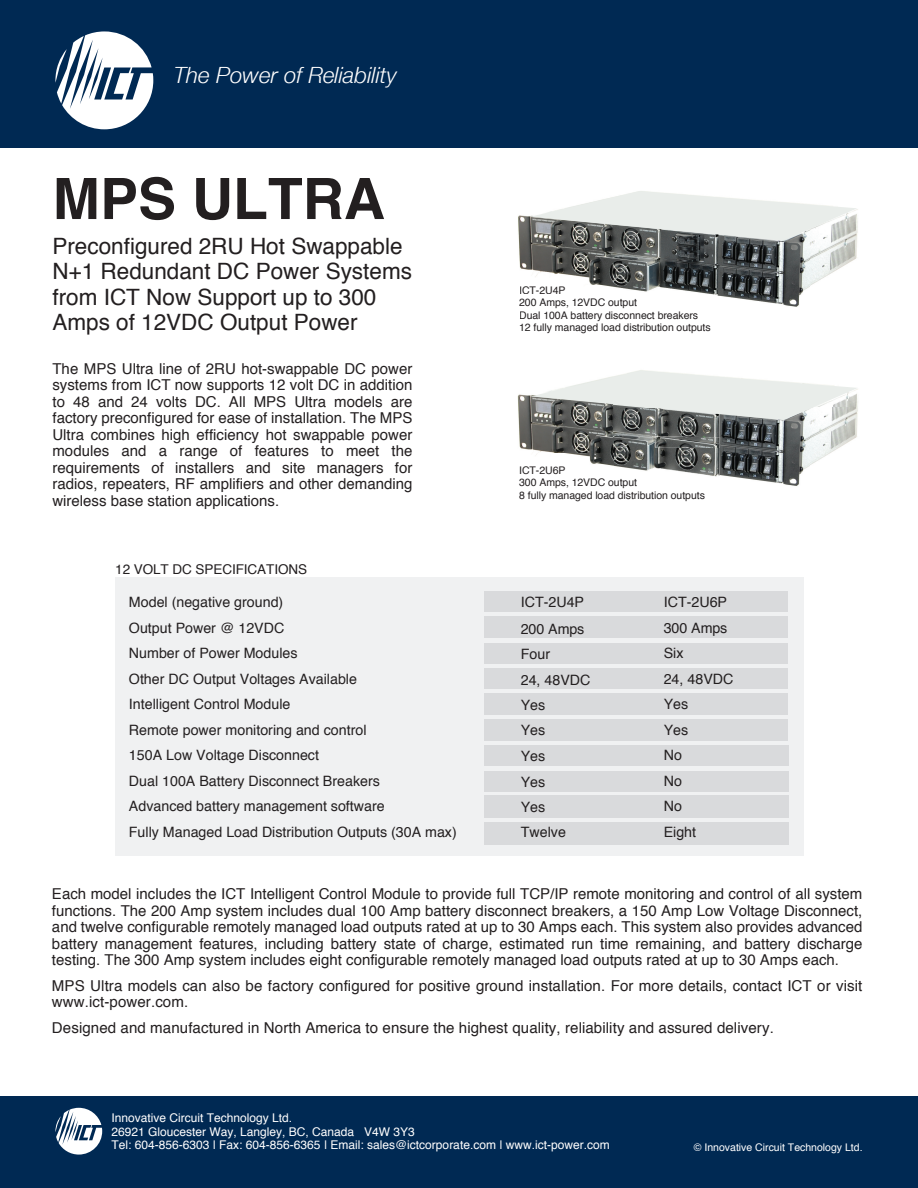
<style>
.page{position:relative;width:918px;height:1188px;background:#fff}
.page>*{position:absolute;margin:0;border:0;box-sizing:border-box;transform-origin:0 0}
.t1{font:700 57px "Helvetica";color:#231f20}
.t2{font:22.5px/25.5px "Helvetica";color:#231f20}
.t3{font:italic 300 22.35px "Helvetica 46";color:#fff}
.t4{font:15px/16.5px "Helvetica";letter-spacing:.005em;color:#231f20;text-align:justify}
.t5{font:14.25px/25.5px "Helvetica";color:#231f20}
.t6{font:13.5px "Helvetica";letter-spacing:-.005em;color:#231f20}
.t7{font:12px/13.5px "Helvetica";color:#fff}
.t8{font:10.5px/12.6px "Helvetica";letter-spacing:-.005em;color:#231f20}
.t9{font:10.5px "Helvetica";color:#fff}
</style>
<div class="page">
<div style="left:0;top:1097px;width:918px;height:91px;background:#002953"></div>
<div style="left:0;top:0;width:918px;height:148px;background:#002953"></div>
<svg style="left:55px;top:31px;width:98px;height:98px"></svg>
<svg style="left:55px;top:1108px;width:47px;height:47px"></svg>
<div style="left:115px;top:578px;width:689px;height:278px;background:#f0f1f2"></div>
<div style="left:484px;top:668px;width:304px;height:21px;background:#d9dadc"></div>
<div style="left:484px;top:796px;width:305px;height:22px;background:#d9dadc"></div>
<div style="left:484px;top:643px;width:304px;height:21px;background:#d9dadc"></div>
<div style="left:484px;top:745px;width:305px;height:21px;background:#d9dadc"></div>
<div style="left:484px;top:694px;width:304px;height:21px;background:#d9dadc"></div>
<div style="left:484px;top:719px;width:304px;height:21px;background:#d9dadc"></div>
<div style="left:484px;top:771px;width:305px;height:21px;background:#d9dadc"></div>
<div style="left:484px;top:617px;width:304px;height:21px;background:#d9dadc"></div>
<div style="left:484px;top:591px;width:304px;height:21px;background:#d9dadc"></div>
<div style="left:484px;top:822px;width:305px;height:22px;background:#d9dadc"></div>
<img style="left:518px;top:209px;width:340px;height:98px">
<img style="left:520px;top:286px;width:45px;height:8px">
<img style="left:520px;top:299px;width:117px;height:8px">
<svg style="left:530px;top:191px;width:327px;height:50px"></svg>
<img style="left:517px;top:394px;width:96px;height:72px">
<img style="left:613px;top:420px;width:42px;height:51px">
<img style="left:719px;top:420px;width:139px;height:66px">
<img style="left:655px;top:420px;width:64px;height:16px">
<img style="left:651px;top:436px;width:69px;height:44px">
<svg style="left:531px;top:371px;width:327px;height:49px"></svg>
<h3 class="t3" style="left:174px;top:67px;width:224px">The Power of Reliability</h3>
<h1 class="t1" style="left:52px;top:166px;width:334px">MPS ULTRA</h1>
<h2 class="t2" style="left:52px;top:235px;width:361px">Preconfigured 2RU Hot Swappable<br>N+1 Redundant DC Power Systems from ICT Now Support up to 300<br>Amps of 12VDC Output Power</h2>
<p class="t4" style="left:52px;top:362px;width:361px">The MPS Ultra line of 2RU hot-swappable DC power systems from ICT now supports 12 volt DC in addition to 48 and 24 volts DC. All MPS Ultra models are factory preconfigured for ease of installation. The MPS Ultra combines high efficiency hot swappable power modules and a range of features to meet the requirements of installers and site managers for radios, repeaters, RF amplifiers and other demanding wireless base station applications.</p>
<p class="t6" style="left:115px;top:564px;width:193px">12 VOLT DC SPECIFICATIONS</p>
<p class="t5" style="left:129px;top:591px;width:329px">Model (negative ground)<br>Output Power @ 12VDC<br>Number of Power Modules<br>Other DC Output Voltages Available<br>Intelligent Control Module<br>Remote power monitoring and control<br>150A Low Voltage Disconnect<br>Dual 100A Battery Disconnect Breakers<br>Advanced battery management software<br>Fully Managed Load Distribution Outputs (30A max)</p>
<p class="t8" style="left:519px;top:285px;width:119px">ICT-2U4P<br>200 Amps, 12VDC output</p>
<p class="t8" style="left:519px;top:322px;width:193px">12 fully managed load distribution outputs</p>
<p class="t8" style="left:519px;top:310px;width:181px">Dual 100A battery disconnect breakers</p>
<p class="t8" style="left:519px;top:465px;width:187px">ICT-2U6P<br>300 Amps, 12VDC output<br>8 fully managed load distribution outputs</p>
<p class="t5" style="left:521px;top:591px;width:65px">ICT-2U4P</p>
<p class="t5" style="left:664px;top:591px;width:65px">ICT-2U6P</p>
<p class="t5" style="left:521px;top:618px;width:65px">200 Amps</p>
<p class="t5" style="left:664px;top:616px;width:65px">300 Amps</p>
<p class="t5" style="left:664px;top:668px;width:71px">24, 48VDC</p>
<p class="t5" style="left:521px;top:642px;width:31px">Four</p>
<p class="t5" style="left:664px;top:642px;width:21px">Six</p>
<p class="t5" style="left:521px;top:669px;width:71px">24, 48VDC</p>
<p class="t5" style="left:521px;top:693px;width:26px">Yes</p>
<p class="t5" style="left:664px;top:693px;width:26px">Yes</p>
<p class="t5" style="left:521px;top:719px;width:26px">Yes</p>
<p class="t5" style="left:664px;top:718px;width:26px">Yes</p>
<p class="t5" style="left:521px;top:744px;width:26px">Yes<br>Yes</p>
<p class="t5" style="left:664px;top:744px;width:20px">No<br>No</p>
<p class="t5" style="left:521px;top:796px;width:26px">Yes</p>
<p class="t5" style="left:664px;top:795px;width:20px">No</p>
<p class="t5" style="left:521px;top:821px;width:47px">Twelve</p>
<p class="t5" style="left:664px;top:821px;width:34px">Eight</p>
<p class="t4" style="left:52px;top:887px;width:812px">Each model includes the ICT Intelligent Control Module to provide full TCP/IP remote monitoring and control of all system functions. The 200 Amp system includes dual 100 Amp battery disconnect breakers, a 150 Amp Low Voltage Disconnect, and twelve configurable remotely managed load outputs rated at up to 30 Amps each. This system also provides advanced battery management features, including battery state of charge, estimated run time remaining, and battery discharge testing. The 300 Amp system includes eight configurable remotely managed load outputs rated at up to 30 Amps each.</p>
<p class="t4" style="left:52px;top:979px;width:812px">MPS Ultra models can also be factory configured for positive ground installation. For more details, contact ICT or visit www.ict-power.com.</p>
<p class="t4" style="left:52px;top:1021px;width:723px">Designed and manufactured in North America to ensure the highest quality, reliability and assured delivery.</p>
<p class="t7" style="left:111px;top:1112px;width:500px">Innovative Circuit Technology Ltd.<br>26921 Gloucester Way, Langley, BC, Canada V4W 3Y3<br>Tel: 604-856-6303 | Fax: 604-856-6365 | Email: sales@ictcorporate.com | www.ict-power.com</p>
<p class="t9" style="left:694px;top:1143px;width:170px">© Innovative Circuit Technology Ltd.</p>
</div>
